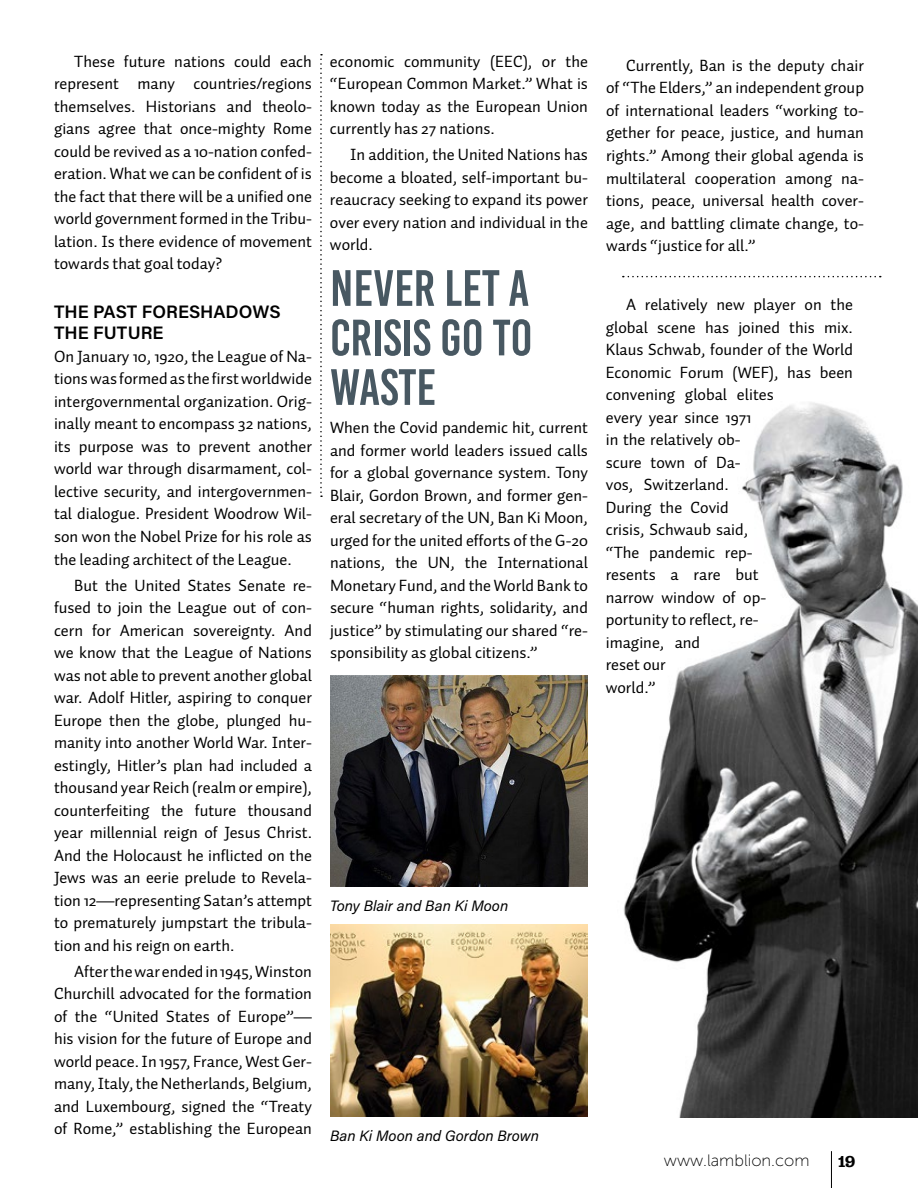
<style>
.page{position:relative;width:918px;height:1188px;background:#fff}
.page>*{position:absolute;margin:0;border:0;box-sizing:border-box;transform-origin:0 0}
.t1{font:51px/49.5px "Bebas Kai";color:#485862;text-align:justify}
.t2{font:600 18px/21.6px "Acumin Pro";color:#000}
.t3{font:16.5px/22.5px "Auto Pro";color:#000;text-align:justify}
.t4{font:16.5px "Museo Sans 100";color:#000}
.t5{font:600 16.5px "Jubilat";color:#000}
.t6{font:italic 15px "Acumin Pro";color:#000}
</style>
<div class="page">
<img style="left:623px;top:402px;width:295px;height:715px">
<svg style="left:320px;top:54px;width:2px;height:443px"></svg>
<svg style="left:623px;top:276px;width:258px;height:1px"></svg>
<img style="left:330px;top:675px;width:258px;height:212px">
<img style="left:330px;top:924px;width:258px;height:193px">
<hr style="left:831px;top:1151px;width:1px;height:37px;background:#000">
<p class="t3" style="left:54px;top:50px;width:260px;text-indent:20px">These future nations could each represent many countries/regions themselves. Historians and theolo&shy;gians agree that once-mighty Rome could be revived as a 10-nation confed&shy;eration. What we can be confident of is the fact that there will be a unified one world government formed in the Tribu&shy;lation. Is there evidence of movement towards that goal today?</p>
<p class="t2" style="left:54px;top:300px;width:228px">THE PAST FORESHADOWS<br>THE FUTURE</p>
<p class="t3" style="left:54px;top:345px;width:260px">On January 10, 1920, the League of Na&shy;tions was formed as the first worldwide intergovernmental organization. Orig&shy;inally meant to encompass 32 nations, its purpose was to prevent another world war through disarmament, col&shy;lective security, and intergovernmen&shy;tal dialogue. President Woodrow Wil&shy;son won the Nobel Prize for his role as the leading architect of the League.</p>
<p class="t3" style="left:54px;top:573px;width:260px;text-indent:20px">But the United States Senate re&shy;fused to join the League out of con&shy;cern for American sovereignty. And we know that the League of Nations was not able to prevent another global war. Adolf Hitler, aspiring to conquer Europe then the globe, plunged hu&shy;manity into another World War. Inter&shy;estingly, Hitler’s plan had included a thousand year Reich (realm or empire), counterfeiting the future thousand year millennial reign of Jesus Christ.<br>And the Holocaust he inflicted on the Jews was an eerie prelude to Revela&shy;tion 12—representing Satan’s attempt to prematurely jumpstart the tribula&shy;tion and his reign on earth.</p>
<p class="t3" style="left:54px;top:959px;width:260px;text-indent:20px">After the war ended in 1945, Winston Churchill advocated for the formation of the “United States of Europe”— his vision for the future of Europe and world peace. In 1957, France, West Ger&shy;many, Italy, the Netherlands, Belgium, and Luxembourg, signed the “Treaty of Rome,” establishing the European</p>
<p class="t3" style="left:330px;top:50px;width:260px">economic community (EEC), or the “European Common Market.” What is known today as the European Union currently has 27 nations.</p>
<p class="t3" style="left:330px;top:143px;width:260px;text-indent:20px">In addition, the United Nations has become a bloated, self-important bu&shy;reaucracy seeking to expand its power over every nation and individual in the world.</p>
<h1 class="t1" style="left:330px;top:264px;width:204px">NEVER LET A CRISIS GO TO WASTE</h1>
<p class="t3" style="left:330px;top:416px;width:260px">When the Covid pandemic hit, current and former world leaders issued calls for a global governance system. Tony Blair, Gordon Brown, and former gen&shy;eral secretary of the UN, Ban Ki Moon, urged for the united efforts of the G-20 nations, the UN, the International Monetary Fund, and the World Bank to secure “human rights, solidarity, and justice” by stimulating our shared “re&shy;sponsibility as global citizens.”</p>
<p class="t6" style="left:330px;top:895px;width:180px">Tony Blair and Ban Ki Moon</p>
<p class="t6" style="left:330px;top:1126px;width:211px">Ban Ki Moon and Gordon Brown</p>
<p class="t3" style="left:606px;top:54px;width:260px;text-indent:20px">Currently, Ban is the deputy chair of “The Elders,” an independent group of international leaders “working to&shy;gether for peace, justice, and human rights.” Among their global agenda is multilateral cooperation among na&shy;tions, peace, universal health cover&shy;age, and battling climate change, to&shy;wards “justice for all.”</p>
<p class="t3" style="left:606px;top:293px;width:249px;text-align:left;text-indent:20px">A relatively new player on the global scene has joined this mix.<br>Klaus Schwab, founder of the World<br>Economic Forum (WEF), has been convening global elites<br>every year since 1971<br>in the relatively ob-<br>scure town of Da-<br>vos, Switzerland.<br>During the Covid<br>crisis, Schwaub said,<br>“The pandemic rep-<br>resents a rare but<br>narrow window of op-<br>portunity to reflect, re-<br>imagine, and<br>reset our<br>world.”</p>
<p class="t4" style="left:664px;top:1151px;width:147px">www.lamblion.com</p>
<p class="t5" style="left:838px;top:1151px;width:19px">19</p>
</div>
